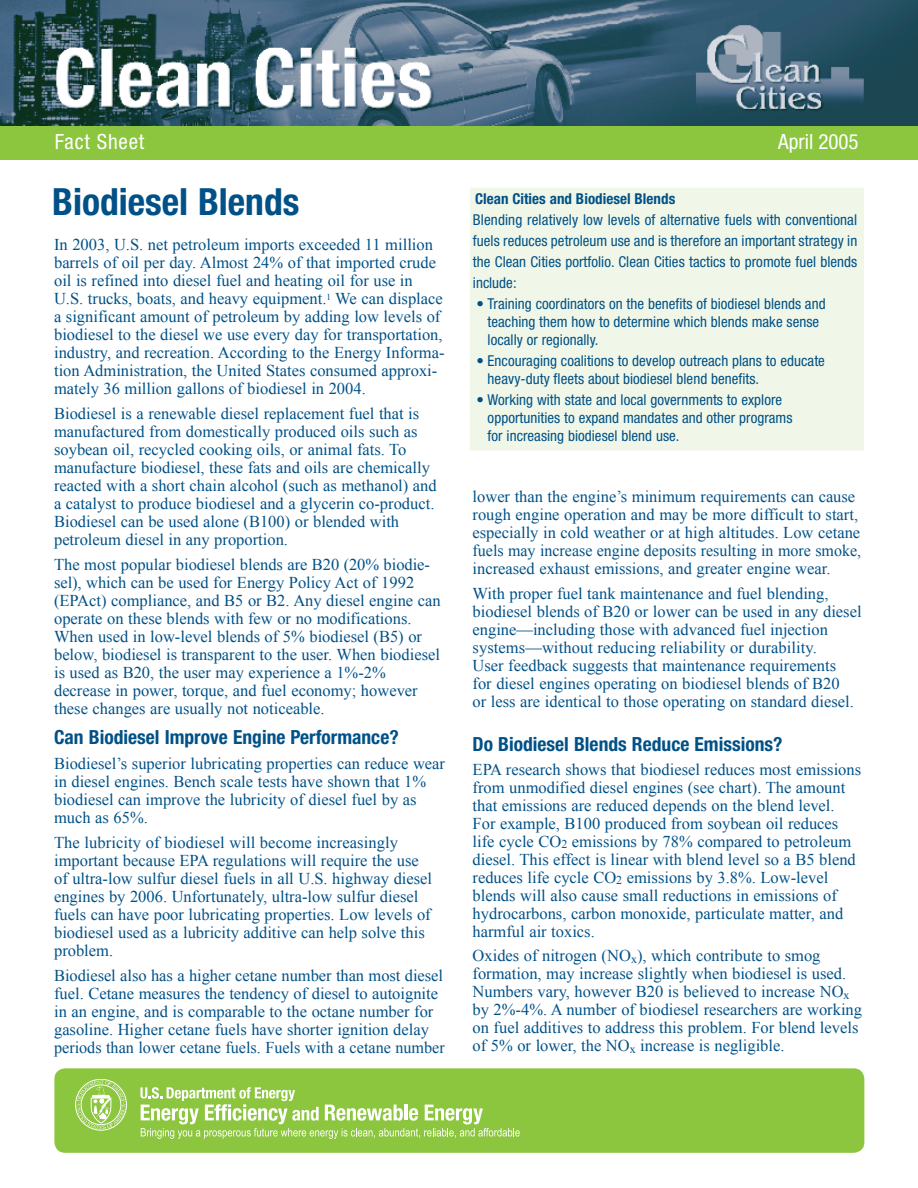
<style>
.page{position:relative;width:918px;height:1188px;background:#fff}
.page>*{position:absolute;margin:0;border:0;box-sizing:border-box;transform-origin:0 0}
.t1{font:700 condensed 37.5px "Helvetica Neue LT Std";color:#005187}
.t2{font:condensed 21px "Helvetica Neue LT Std";letter-spacing:.04em;color:#fff}
.t3{font:condensed 21px "Helvetica Neue LT Std";letter-spacing:.015em;color:#fff}
.t4{font:700 condensed 19.5px "Helvetica Neue LT Std";color:#005187}
.t5{font:16.5px/18px "Times New Roman";color:#005187}
.t6{font:condensed 15px/18px "Helvetica Neue LT Std";letter-spacing:.005em;color:#005187}
.t7{font:700 condensed 15px "Helvetica Neue LT Std";letter-spacing:.005em;color:#005187}
.s1{font-weight:700}
</style>
<div class="page">
<div style="left:0;top:126px;width:918px;height:33px;background:#8bc63e"></div>
<img style="left:0;top:0;width:918px;height:126px">
<div style="left:54px;top:1068px;width:810px;height:85px;background:#8bc63e"></div>
<svg style="left:140px;top:1087px;width:380px;height:52px;background:#a3d166"></svg>
<svg style="left:75px;top:1079px;width:52px;height:52px;background:#a8d46f"></svg>
<div style="left:470px;top:188px;width:394px;height:263px;background:#f1f7e8"></div>
<p class="t2" style="left:55px;top:130px;width:91px">Fact Sheet</p>
<p class="t3" style="left:778px;top:130px;width:82px">April 2005</p>
<h1 class="t1" style="left:52px;top:179px;width:249px">Biodiesel Blends</h1>
<p class="t7" style="left:475px;top:190px;width:202px">Clean Cities and Biodiesel Blends</p>
<p class="t6" style="left:473px;top:209px;width:386px;line-height:21px;text-align:justify">Blending relatively low levels of alternative fuels with conventional fuels reduces petroleum use and is therefore an important strategy in the Clean Cities portfolio. Clean Cities tactics to promote fuel blends include:</p>
<p class="t6" style="left:488px;top:295px;width:339px;text-indent:-11px"><span class="s1">•</span> Training coordinators on the benefits of biodiesel blends and teaching them how to determine which blends make sense locally or regionally.</p>
<p class="t6" style="left:488px;top:352px;width:339px;text-indent:-11px"><span class="s1">•</span> Encouraging coalitions to develop outreach plans to educate heavy-duty fleets about biodiesel blend benefits.</p>
<p class="t6" style="left:488px;top:391px;width:306px;text-indent:-11px"><span class="s1">•</span> Working with state and local governments to explore opportunities to expand mandates and other programs for increasing biodiesel blend use.</p>
<p class="t5" style="left:54px;top:236px;width:392px">In 2003, U.S. net petroleum imports exceeded 11 million barrels of oil per day. Almost 24% of that imported crude oil is refined into diesel fuel and heating oil for use in U.S. trucks, boats, and heavy equipment.<sup>1</sup> We can displace a significant amount of petroleum by adding low levels of biodiesel to the diesel we use every day for transportation, industry, and recreation. According to the Energy Informa&shy;tion Administration, the United States consumed approxi&shy;mately 36 million gallons of biodiesel in 2004.</p>
<p class="t5" style="left:54px;top:404px;width:384px">Biodiesel is a renewable diesel replacement fuel that is manufactured from domestically produced oils such as soybean oil, recycled cooking oils, or animal fats. To manufacture biodiesel, these fats and oils are chemically reacted with a short chain alcohol (such as methanol) and a catalyst to produce biodiesel and a glycerin co-product.<br>Biodiesel can be used alone (B100) or blended with petroleum diesel in any proportion.</p>
<p class="t5" style="left:54px;top:555px;width:388px">The most popular biodiesel blends are B20 (20% biodie&shy;sel), which can be used for Energy Policy Act of 1992 (EPAct) compliance, and B5 or B2. Any diesel engine can operate on these blends with few or no modifications.<br>When used in low-level blends of 5% biodiesel (B5) or below, biodiesel is transparent to the user. When biodiesel is used as B20, the user may experience a 1%-2% decrease in power, torque, and fuel economy; however these changes are usually not noticeable.</p>
<p class="t4" style="left:54px;top:726px;width:346px">Can Biodiesel Improve Engine Performance?</p>
<p class="t5" style="left:54px;top:754px;width:393px">Biodiesel’s superior lubricating properties can reduce wear in diesel engines. Bench scale tests have shown that 1% biodiesel can improve the lubricity of diesel fuel by as much as 65%.</p>
<p class="t5" style="left:54px;top:833px;width:380px">The lubricity of biodiesel will become increasingly important because EPA regulations will require the use of ultra-low sulfur diesel fuels in all U.S. highway diesel engines by 2006. Unfortunately, ultra-low sulfur diesel fuels can have poor lubricating properties. Low levels of biodiesel used as a lubricity additive can help solve this problem.</p>
<p class="t5" style="left:54px;top:966px;width:392px">Biodiesel also has a higher cetane number than most diesel fuel. Cetane measures the tendency of diesel to autoignite in an engine, and is comparable to the octane number for gasoline. Higher cetane fuels have shorter ignition delay periods than lower cetane fuels. Fuels with a cetane number</p>
<p class="t5" style="left:473px;top:488px;width:390px">lower than the engine’s minimum requirements can cause rough engine operation and may be more difficult to start, especially in cold weather or at high altitudes. Low cetane fuels may increase engine deposits resulting in more smoke, increased exhaust emissions, and greater engine wear.</p>
<p class="t5" style="left:473px;top:584px;width:391px">With proper fuel tank maintenance and fuel blending, biodiesel blends of B20 or lower can be used in any diesel engine—including those with advanced fuel injection systems—without reducing reliability or durability.<br>User feedback suggests that maintenance requirements<br>for diesel engines operating on biodiesel blends of B20<br>or less are identical to those operating on standard diesel.</p>
<p class="t4" style="left:473px;top:733px;width:311px">Do Biodiesel Blends Reduce Emissions?</p>
<p class="t5" style="left:473px;top:760px;width:390px">EPA research shows that biodiesel reduces most emissions from unmodified diesel engines (see chart). The amount that emissions are reduced depends on the blend level.<br>For example, B100 produced from soybean oil reduces life cycle CO<sub>2</sub> emissions by 78% compared to petroleum diesel. This effect is linear with blend level so a B5 blend reduces life cycle CO<sub>2</sub> emissions by 3.8%. Low-level blends will also cause small reductions in emissions of hydrocarbons, carbon monoxide, particulate matter, and harmful air toxics.</p>
<p class="t5" style="left:473px;top:947px;width:391px">Oxides of nitrogen (NO<sub>x</sub>), which contribute to smog formation, may increase slightly when biodiesel is used.<br>Numbers vary, however B20 is believed to increase NO<sub>x </sub>by 2%-4%. A number of biodiesel researchers are working on fuel additives to address this problem. For blend levels of 5% or lower, the NO<sub>x</sub> increase is negligible.</p>
</div>
